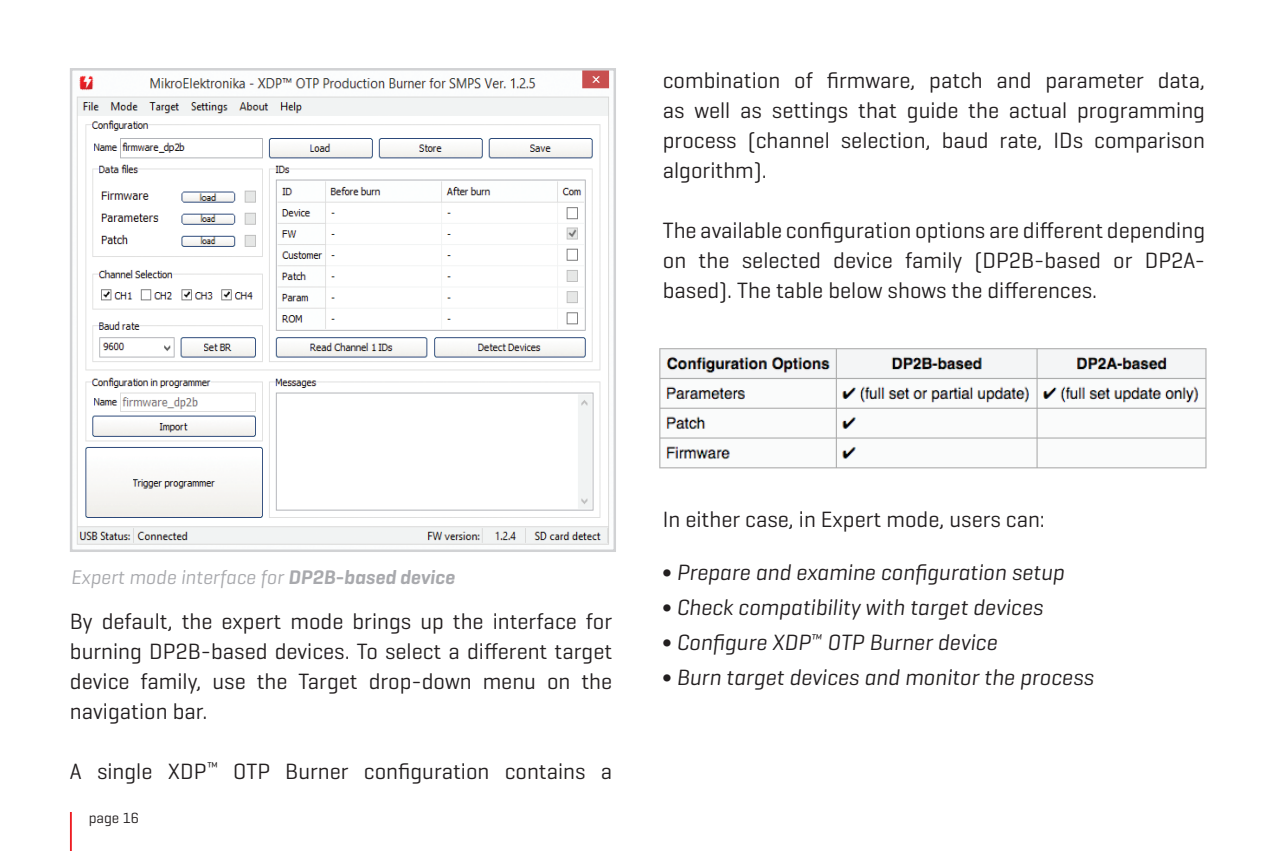
<style>
.page{position:relative;width:1276px;height:851px;background:#fff}
.page>*{position:absolute;margin:0;border:0;box-sizing:border-box;transform-origin:0 0}
.t1{font:22.5px/30px "Geogrotesque";color:#231f20;text-align:justify}
.t2{font:italic 22.5px/35px "Geogrotesque";color:#231f20}
.t3{font:italic 20px "Geogrotesque";color:#a8a9ad}
.t4{font:15px "Geogrotesque";color:#231f20}
.s1{font-weight:600}
</style>
<div class="page">
<hr style="left:70px;top:811px;width:2px;height:39px;background:#ee1d23">
<img style="left:659px;top:348px;width:548px;height:121px">
<img style="left:76px;top:71px;width:534px;height:474px">
<div style="left:70px;top:68px;width:546px;height:484px;border:2px solid #d1d2d4"></div>
<p class="t1" style="left:663px;top:64px;width:544px">combination of firmware, patch and parameter data, as well as settings that guide the actual programming process (channel selection, baud rate, IDs comparison algorithm).</p>
<p class="t1" style="left:663px;top:214px;width:544px">The available configuration options are different depending on the selected device family (DP2B-based or DP2A&shy;based). The table below shows the differences.</p>
<p class="t3" style="left:71px;top:564px;width:385px">Expert mode interface for <span class="s1">DP2B-based device</span></p>
<p class="t1" style="left:70px;top:605px;width:544px">By default, the expert mode brings up the interface for burning DP2B-based devices. To select a different target device family, use the Target drop-down menu on the navigation bar.</p>
<p class="t1" style="left:70px;top:755px;width:544px">A single XDP<sup>™</sup> OTP Burner configuration contains a</p>
<p class="t4" style="left:89px;top:808px;width:52px">page 16</p>
<p class="t1" style="left:663px;top:503px;width:384px">In either case, in Expert mode, users can:</p>
<p class="t2" style="left:663px;top:554px;width:432px">∫ Prepare and examine configuration setup<br>∫ Check compatibility with target devices<br>∫ Configure XDP<sup>™</sup> OTP Burner device<br>∫ Burn target devices and monitor the process</p>
</div>
